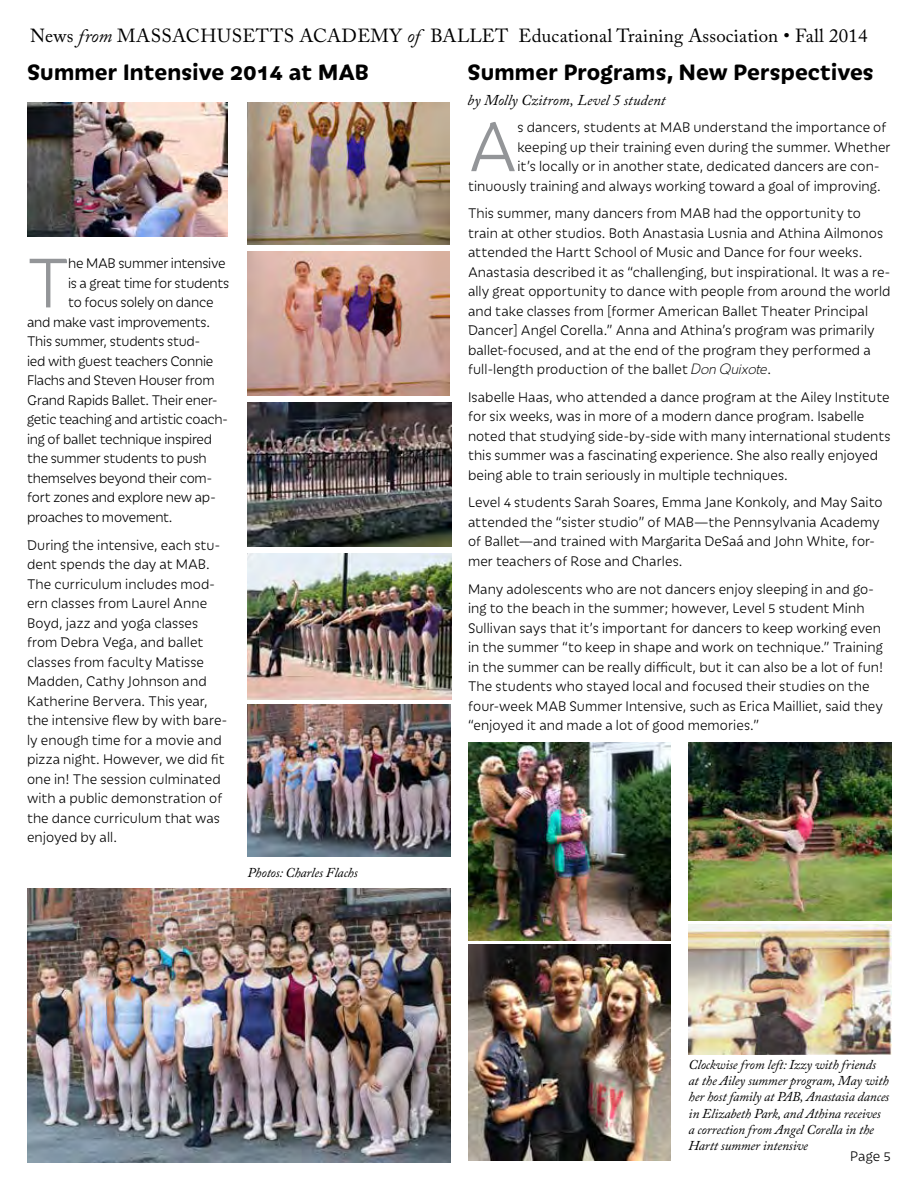
<style>
.page{position:relative;width:918px;height:1188px;background:#fff}
.page>*{position:absolute;margin:0;border:0;box-sizing:border-box;transform-origin:0 0}
.t1{font:300 75.6px "Iskra";color:#939598}
.t2{font:700 24px "Iskra";letter-spacing:.01em;color:#000}
.t3{font:18.9px "Adobe Caslon Pro";letter-spacing:.01em;color:#000}
.t4{font:300 15px/19.5px "Iskra";letter-spacing:.005em;color:#000}
.t5{font:300 15px "Iskra";letter-spacing:-.015em;color:#000}
.t6{font:300 15px "Iskra";letter-spacing:-.02em;color:#000}
.t7{font:italic 15px "Adobe Caslon Pro";color:#000}
.t8{font:italic 13.5px/16.2px "Adobe Caslon Pro";letter-spacing:-.01em;color:#000}
.s1{font-style:italic}
.s2{font-family:"CC Art Sans";font-style:italic}
</style>
<div class="page">
<img style="left:27px;top:103px;width:201px;height:134px">
<img style="left:248px;top:554px;width:203px;height:146px">
<img style="left:248px;top:403px;width:203px;height:143px">
<img style="left:27px;top:888px;width:423px;height:274px">
<img style="left:248px;top:705px;width:203px;height:151px">
<img style="left:248px;top:252px;width:202px;height:143px">
<img style="left:248px;top:102px;width:202px;height:142px">
<img style="left:468px;top:944px;width:202px;height:216px">
<img style="left:468px;top:742px;width:202px;height:199px">
<img style="left:688px;top:742px;width:203px;height:178px">
<img style="left:689px;top:925px;width:202px;height:130px">
<p class="t3" style="left:30px;top:25px;width:839px">News <span class="s1">from</span> MASSACHUSETTS ACADEMY <span class="s1">of</span> BALLET Educational Training Association • Fall 2014</p>
<h2 class="t2" style="left:27px;top:54px;width:343px">Summer Intensive 2014 at MAB</h2>
<h2 class="t2" style="left:468px;top:54px;width:408px">Summer Programs, New Perspectives</h2>
<p class="t7" style="left:468px;top:91px;width:200px">by Molly Czitrom, Level 5 student</p>
<h1 class="t1" style="left:27px;top:233px;width:44px">T</h1>
<p class="t5" style="left:68px;top:254px;width:159px">he MAB summer intensive</p>
<p class="t5" style="left:68px;top:273px;width:163px">is a great time for students</p>
<p class="t5" style="left:68px;top:293px;width:147px">to focus solely on dance</p>
<p class="t5" style="left:27px;top:312px;width:185px">and make vast improvements.</p>
<p class="t5" style="left:27px;top:332px;width:175px">This summer, students stud-</p>
<p class="t5" style="left:27px;top:351px;width:188px">ied with guest teachers Connie</p>
<p class="t5" style="left:27px;top:371px;width:189px">Flachs and Steven Houser from</p>
<p class="t5" style="left:27px;top:390px;width:192px">Grand Rapids Ballet. Their ener-</p>
<p class="t6" style="left:27px;top:410px;width:202px">getic teaching and artistic coach-</p>
<p class="t5" style="left:27px;top:429px;width:187px">ing of ballet technique inspired</p>
<p class="t5" style="left:27px;top:449px;width:181px">the summer students to push</p>
<p class="t5" style="left:27px;top:468px;width:187px">themselves beyond their com-</p>
<p class="t5" style="left:27px;top:488px;width:190px">fort zones and explore new ap-</p>
<p class="t5" style="left:27px;top:507px;width:147px">proaches to movement.</p>
<p class="t4" style="left:27px;top:534px;width:202px">During the intensive, each stu&shy;dent spends the day at MAB.<br>The curriculum includes mod&shy;ern classes from Laurel Anne<br>Boyd, jazz and yoga classes from Debra Vega, and ballet classes from faculty Matisse<br>Madden, Cathy Johnson and<br>Katherine Bervera. This year, the intensive flew by with bare&shy;ly enough time for a movie and pizza night. However, we did fit one in! The session culminated with a public demonstration of the dance curriculum that was enjoyed by all.</p>
<p class="t8" style="left:248px;top:864px;width:112px">Photos: Charles Flachs</p>
<h1 class="t1" style="left:468px;top:97px;width:51px">A</h1>
<p class="t4" style="left:517px;top:117px;width:371px">s dancers, students at MAB understand the importance of</p>
<p class="t4" style="left:517px;top:136px;width:375px">keeping up their training even during the summer. Whether</p>
<p class="t4" style="left:517px;top:156px;width:364px">it’s locally or in another state, dedicated dancers are con-</p>
<p class="t4" style="left:468px;top:175px;width:414px">tinuously training and always working toward a goal of improving.</p>
<p class="t4" style="left:468px;top:203px;width:424px">This summer, many dancers from MAB had the opportunity to train at other studios. Both Anastasia Lusnia and Athina Ailmonos attended the Hartt School of Music and Dance for four weeks.<br>Anastasia described it as “challenging, but inspirational. It was a re&shy;ally great opportunity to dance with people from around the world and take classes from [former American Ballet Theater Principal Dancer] Angel Corella.” Anna and Athina’s program was primarily ballet-focused, and at the end of the program they performed a full-length production of the ballet <span class="s2">Don Quixote</span>.</p>
<p class="t4" style="left:468px;top:387px;width:424px">Isabelle Haas, who attended a dance program at the Ailey Institute for six weeks, was in more of a modern dance program. Isabelle noted that studying side-by-side with many international students this summer was a fascinating experience. She also really enjoyed being able to train seriously in multiple techniques.</p>
<p class="t4" style="left:468px;top:492px;width:416px">Level 4 students Sarah Soares, Emma Jane Konkoly, and May Saito attended the “sister studio” of MAB—the Pennsylvania Academy of Ballet—and trained with Margarita DeSaá and John White, for&shy;mer teachers of Rose and Charles.</p>
<p class="t4" style="left:468px;top:578px;width:417px">Many adolescents who are not dancers enjoy sleeping in and go&shy;ing to the beach in the summer; however, Level 5 student Minh Sullivan says that it’s important for dancers to keep working even in the summer “to keep in shape and work on technique.” Training in the summer can be really difficult, but it can also be a lot of fun!<br>The students who stayed local and focused their studies on the four-week MAB Summer Intensive, such as Erica Mailliet, said they “enjoyed it and made a lot of good memories.”</p>
<p class="t8" style="left:689px;top:1056px;width:202px">Clockwise from left: Izzy with friends at the Ailey summer program, May with her host family at PAB, Anastasia dances in Elizabeth Park, and Athina receives a correction from Angel Corella in the Hartt summer intensive</p>
<p class="t4" style="left:850px;top:1146px;width:42px">Page 5</p>
</div>
